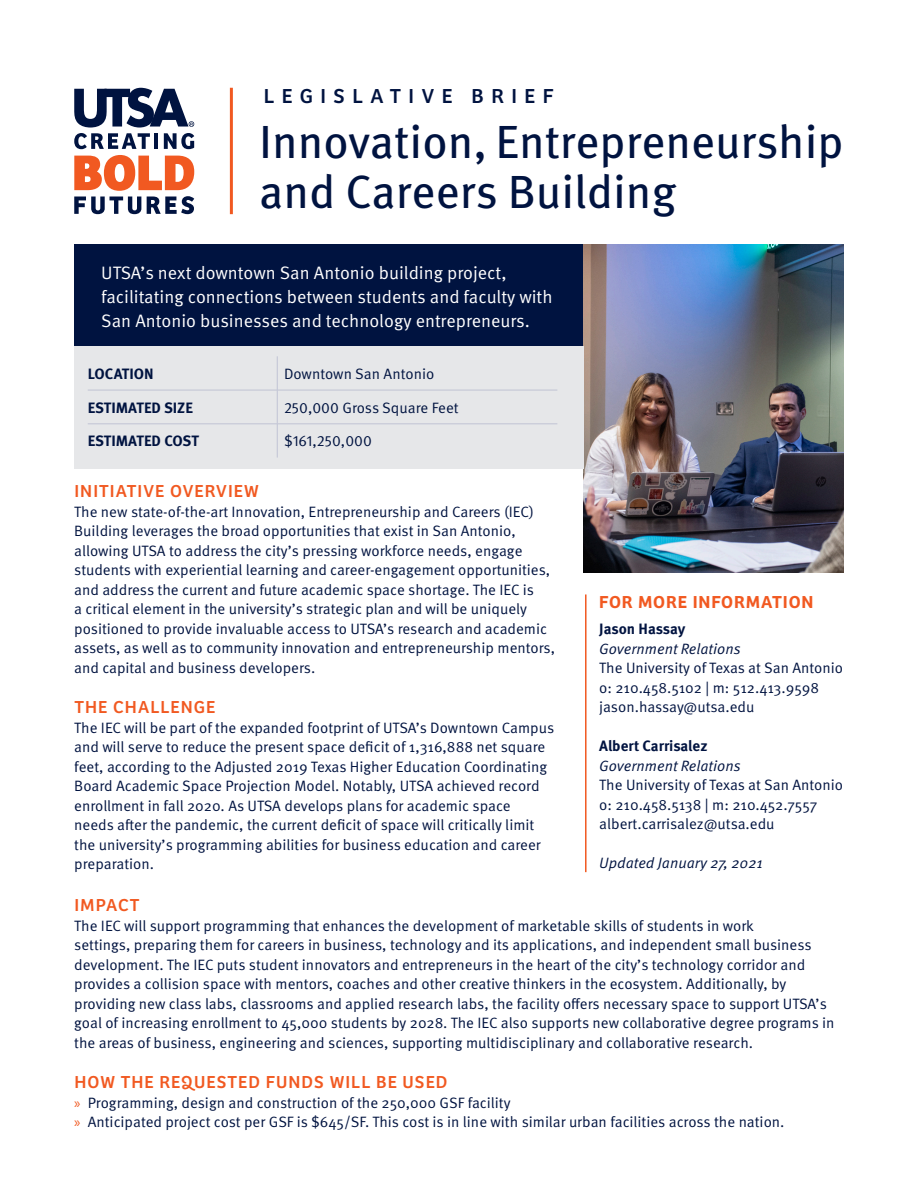
<style>
.page{position:relative;width:918px;height:1188px;background:#fff}
.page>*{position:absolute;margin:0;border:0;box-sizing:border-box;transform-origin:0 0}
.Headings{font:46.5px "Meta OT";color:#001340}
.Brief_Title{font:21px "Bree";letter-spacing:.36em;color:#001340}
.t1{font:18px/24px "Meta OT Norm";color:#fff}
.Subheading{font:18px "Bree";letter-spacing:.06em;color:#f15921}
.Subheading-2{font:600 18px "Bree";letter-spacing:.05em;color:#f15921}
.Copy{font:15px/19.5px "Meta OT Norm";color:#001340}
.Copy-2{font:700 15px "Meta OT";color:#001340}
.Copy-3{font:15px "Meta OT Norm Ita";color:#001340}
.s1{font-family:"Myriad Pro";color:#f15921}
</style>
<div class="page">
<div style="left:74px;top:244px;width:510px;height:104px;background:#001340"></div>
<svg style="left:74px;top:88px;width:120px;height:61px"></svg>
<svg style="left:74px;top:155px;width:120px;height:59px"></svg>
<hr style="left:230px;top:88px;width:3px;height:126px;background:#f15921">
<img style="left:584px;top:244px;width:260px;height:328px">
<hr style="left:585px;top:594px;width:2px;height:278px;background:#f15921">
<div style="left:74px;top:347px;width:510px;height:122px;background:#e6e7e9"></div>
<hr style="left:277px;top:356px;width:1px;height:34px;background:#c0c3d4">
<hr style="left:88px;top:390px;width:189px;height:1px;background:#c0c3d4">
<hr style="left:277px;top:390px;width:280px;height:1px;background:#c0c3d4">
<hr style="left:277px;top:390px;width:1px;height:34px;background:#c0c3d4">
<hr style="left:88px;top:424px;width:189px;height:1px;background:#c0c3d4">
<hr style="left:277px;top:424px;width:280px;height:1px;background:#c0c3d4">
<hr style="left:277px;top:424px;width:1px;height:34px;background:#c0c3d4">
<p class="Brief_Title" style="left:264px;top:80px;width:292px">LEGISLATIVE BRIEF</p>
<p class="Headings" style="left:259px;top:114px;width:586px">Innovation, Entrepreneurship</p>
<p class="Headings" style="left:259px;top:163px;width:419px">and Careers Building</p>
<p class="t1" style="left:101px;top:261px;width:453px">UTSA’s next downtown San Antonio building project, facilitating connections between students and faculty with<br>San Antonio businesses and technology entrepreneurs.</p>
<p class="Copy-2" style="left:88px;top:364px;width:67px">LOCATION</p>
<p class="Copy" style="left:284px;top:364px;width:152px">Downtown San Antonio</p>
<p class="Copy-2" style="left:88px;top:398px;width:107px">ESTIMATED SIZE</p>
<p class="Copy" style="left:284px;top:398px;width:176px">250,000 Gross Square Feet</p>
<p class="Copy-2" style="left:88px;top:432px;width:113px">ESTIMATED COST</p>
<p class="Copy" style="left:284px;top:432px;width:89px">$161,250,000</p>
<p class="Subheading" style="left:74px;top:477px;width:186px">INITIATIVE OVERVIEW</p>
<p class="Copy" style="left:74px;top:502px;width:482px">The new state-of-the-art Innovation, Entrepreneurship and Careers (IEC)<br>Building leverages the broad opportunities that exist in San Antonio, allowing UTSA to address the city’s pressing workforce needs, engage students with experiential learning and career-engagement opportunities, and address the current and future academic space shortage. The IEC is<br>a critical element in the university’s strategic plan and will be uniquely positioned to provide invaluable access to UTSA’s research and academic assets, as well as to community innovation and entrepreneurship mentors, and capital and business developers.</p>
<p class="Subheading" style="left:74px;top:693px;width:142px">THE CHALLENGE</p>
<p class="Copy" style="left:74px;top:718px;width:481px">The IEC will be part of the expanded footprint of UTSA’s Downtown Campus and will serve to reduce the present space deficit of 1,316,888 net square feet, according to the Adjusted 2019 Texas Higher Education Coordinating Board Academic Space Projection Model. Notably, UTSA achieved record enrollment in fall 2020. As UTSA develops plans for academic space<br>needs after the pandemic, the current deficit of space will critically limit the university’s programming abilities for business education and career preparation.</p>
<p class="Subheading" style="left:74px;top:891px;width:67px">IMPACT</p>
<p class="Copy" style="left:74px;top:916px;width:762px">The IEC will support programming that enhances the development of marketable skills of students in work<br>settings, preparing them for careers in business, technology and its applications, and independent small business development. The IEC puts student innovators and entrepreneurs in the heart of the city’s technology corridor and provides a collision space with mentors, coaches and other creative thinkers in the ecosystem. Additionally, by providing new class labs, classrooms and applied research labs, the facility offers necessary space to support UTSA’s goal of increasing enrollment to 45,000 students by 2028. The IEC also supports new collaborative degree programs in the areas of business, engineering and sciences, supporting multidisciplinary and collaborative research.</p>
<p class="Subheading" style="left:74px;top:1068px;width:375px">HOW THE REQUESTED FUNDS WILL BE USED</p>
<p class="Copy" style="left:74px;top:1093px;width:438px"><span class="s1">»</span> Programming, design and construction of the 250,000 GSF facility</p>
<p class="Copy" style="left:74px;top:1112px;width:712px"><span class="s1">»</span> Anticipated project cost per GSF is $645/SF. This cost is in line with similar urban facilities across the nation.</p>
<p class="Subheading-2" style="left:599px;top:588px;width:216px">FOR MORE INFORMATION</p>
<p class="Copy-2" style="left:599px;top:620px;width:88px">Jason Hassay</p>
<p class="Copy-3" style="left:599px;top:640px;width:143px">Government Relations</p>
<p class="Copy" style="left:599px;top:659px;width:245px">The University of Texas at San Antonio</p>
<p class="Copy" style="left:599px;top:678px;width:221px">o: 210.458.5102 | m: 512.413.9598</p>
<p class="Copy" style="left:599px;top:698px;width:157px">jason.hassay@utsa.edu</p>
<p class="Copy-2" style="left:599px;top:737px;width:110px">Albert Carrisalez</p>
<p class="Copy-3" style="left:599px;top:757px;width:143px">Government Relations</p>
<p class="Copy" style="left:599px;top:776px;width:245px">The University of Texas at San Antonio</p>
<p class="Copy" style="left:599px;top:795px;width:220px">o: 210.458.5138 | m: 210.452.7557</p>
<p class="Copy" style="left:599px;top:815px;width:177px">albert.carrisalez@utsa.edu</p>
<p class="Copy-3" style="left:599px;top:854px;width:165px">Updated January 27, 2021</p>
</div>
